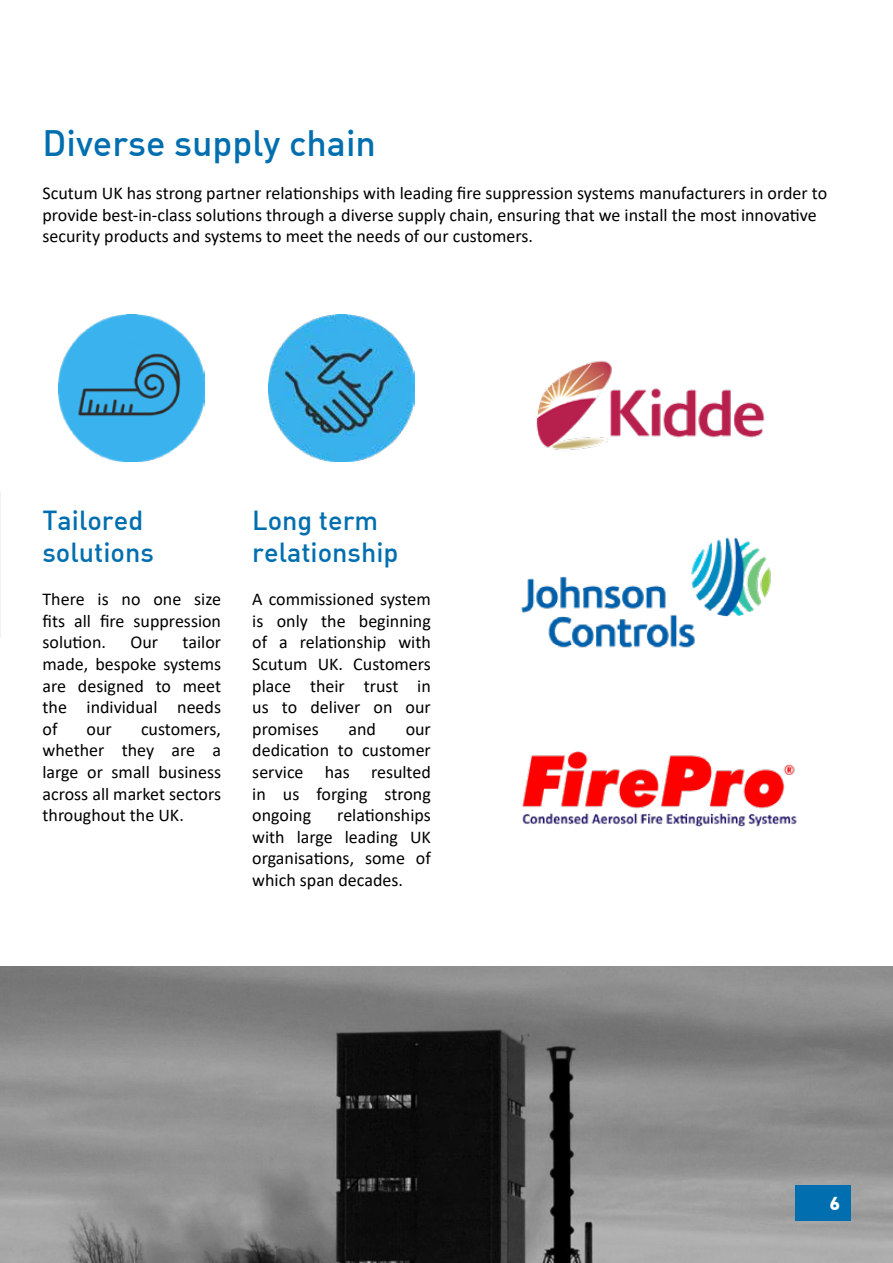
<style>
.page{position:relative;width:893px;height:1263px;background:#fff}
.page>*{position:absolute;margin:0;border:0;box-sizing:border-box;transform-origin:0 0}
.t1{font:500 36px "DIN Alternate";color:#016faf}
.t2{font:500 27px/32.4px "DIN Alternate";color:#016faf}
.t3{font:18px/21.6px "Calibri";color:#000;text-align:justify}
.t4{font:900 18px "DIN Alternate";color:#fff}
</style>
<div class="page">
<img style="left:0;top:966px;width:893px;height:297px">
<div style="left:795px;top:1184px;width:55px;height:36px;background:#016faf"></div>
<img style="left:59px;top:315px;width:146px;height:146px">
<img style="left:268px;top:315px;width:147px;height:146px">
<img style="left:521px;top:537px;width:250px;height:111px">
<img style="left:522px;top:751px;width:275px;height:75px">
<img style="left:536px;top:360px;width:229px;height:90px">
<hr style="left:0;top:345px;width:1px;height:146px;background:#016faf">
<h1 class="t1" style="left:43px;top:120px;width:335px">Diverse supply chain</h1>
<p class="t3" style="left:43px;top:182px;width:786px;text-align:left">Scutum UK has strong partner relationships with leading fire suppression systems manufacturers in order to provide best-in-class solutions through a diverse supply chain, ensuring that we install the most innovative security products and systems to meet the needs of our customers.</p>
<h2 class="t2" style="left:43px;top:503px;width:113px">Tailored solutions</h2>
<p class="t3" style="left:43px;top:588px;width:180px">There is no one size fits all fire suppression solution.</p>
<p class="t3" style="left:43px;top:631px;width:180px;text-indent:140px">tailor made, bespoke systems are designed to meet the individual needs of</p>
<p class="t3" style="left:131px;top:631px;width:29px">Our</p>
<p class="t3" style="left:43px;top:718px;width:180px;text-indent:98px">customers, whether they are a large or small business across all market sectors throughout the UK.</p>
<p class="t3" style="left:87px;top:718px;width:27px">our</p>
<h2 class="t2" style="left:252px;top:503px;width:148px">Long term relationship</h2>
<p class="t3" style="left:252px;top:588px;width:180px">A commissioned system is only the beginning of a relationship with Scutum UK. Customers place their trust in us to deliver on our promises</p>
<p class="t3" style="left:348px;top:718px;width:29px">and</p>
<p class="t3" style="left:252px;top:718px;width:180px;text-indent:153px">our dedication to customer service has resulted in us forging strong ongoing</p>
<p class="t3" style="left:252px;top:804px;width:180px;text-indent:85px">relationships with large leading UK organisations, some of which span decades.</p>
<p class="t4" style="left:830px;top:1191px;width:12px">6</p>
</div>
